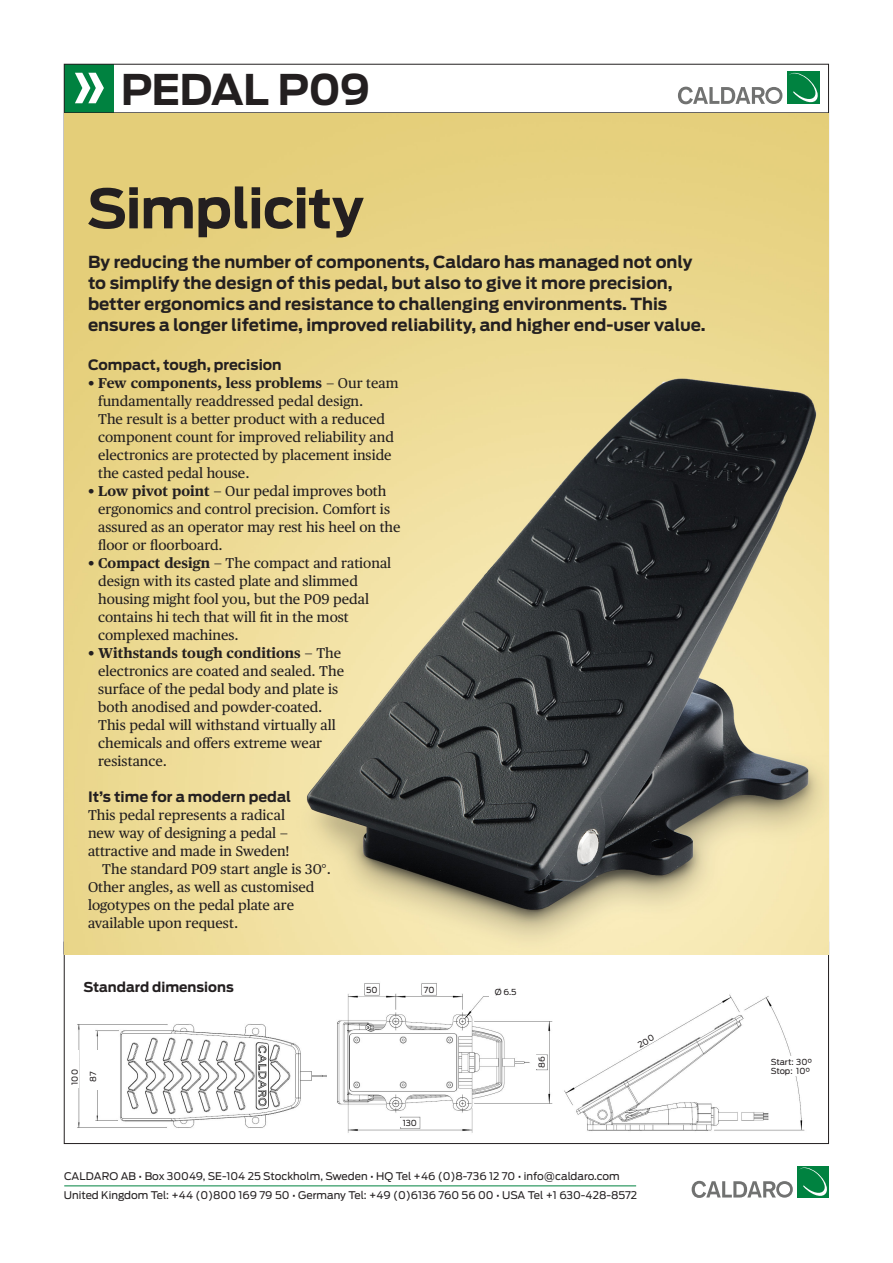
<style>
.page{position:relative;width:893px;height:1263px;background:#fff}
.page>*{position:absolute;margin:0;border:0;box-sizing:border-box;transform-origin:0 0}
.Rubrik_stor{font:54px "Antenna Bold OTW";letter-spacing:-.02em;color:#231f20}
.Rubrik_stor-2{font:54px "Antenna Bold OTW";color:#fff}
.Rubrik_stor-3{font:42px "Antenna Bold OTW";letter-spacing:-.03em;color:#231f20}
.Ingress{font:16.5px/21px "Antenna Bold OTW";color:#231f20}
.Brödtext_u_indr{font:14.25px/18px "Publico Text Sv";color:#231f20}
.Mellanrubrik{font:14.25px "Antenna Bold OTW";color:#231f20}
.Fakta{font:13.5px "Antenna Bold OTW";color:#231f20}
.Fakta-2{font:10.5px "Antenna Regular OTW";color:#231f20}
.Fakta-3{font:8.25px "Antenna Regular OTW";color:#231f20}
.s1{font-weight:700}
</style>
<div class="page">
<div style="left:65px;top:64px;width:49px;height:48px;background:#008240"></div>
<hr style="left:64px;top:1185px;width:572px;height:1px;background:#008240">
<div style="left:797px;top:1166px;width:32px;height:32px;background:#008240"></div>
<svg style="left:799px;top:1167px;width:28px;height:29px"></svg>
<svg style="left:692px;top:1181px;width:101px;height:17px"></svg>
<img style="left:77px;top:1024px;width:249px;height:104px">
<img style="left:337px;top:983px;width:216px;height:150px">
<img style="left:564px;top:994px;width:241px;height:137px">
<hr style="left:64px;top:112px;width:765px;height:1px;background:#231f20">
<div style="left:787px;top:71px;width:33px;height:33px;background:#008240"></div>
<svg style="left:789px;top:72px;width:29px;height:31px"></svg>
<svg style="left:678px;top:87px;width:104px;height:17px"></svg>
<div style="left:71px;top:1066px;width:8px;height:21px;background:#fff"></div>
<div style="left:365px;top:986px;width:13px;height:8px;background:#fff"></div>
<div style="left:423px;top:986px;width:13px;height:8px;background:#fff"></div>
<div style="left:489px;top:988px;width:33px;height:8px;background:#fff"></div>
<div style="left:401px;top:1118px;width:18px;height:9px;background:#fff"></div>
<div style="left:537px;top:1055px;width:9px;height:14px;background:#fff"></div>
<div style="left:769px;top:1056px;width:45px;height:20px;background:#fff"></div>
<div style="left:71px;top:1051px;width:8px;height:17px;background:#fff"></div>
<div style="left:89px;top:1051px;width:8px;height:39px;background:#fff"></div>
<img style="left:64px;top:113px;width:765px;height:841px">
<svg style="left:634px;top:1031px;width:24px;height:20px"></svg>
<p class="Rubrik_stor-2" style="left:68px;top:51px;width:43px">»</p>
<p class="Rubrik_stor-3" style="left:121px;top:64px;width:251px">PEDAL P09</p>
<p class="Rubrik_stor" style="left:87px;top:176px;width:278px">Simplicity</p>
<p class="Ingress" style="left:88px;top:252px;width:619px">By reducing the number of components, Caldaro has managed not only to simplify the design of this pedal, but also to give it more precision, better ergonomics and resistance to challenging environments. This ensures a longer lifetime, improved reliability, and higher end-user value.</p>
<p class="Mellanrubrik" style="left:88px;top:356px;width:195px">Compact, tough, precision</p>
<p class="Brödtext_u_indr" style="left:98px;top:373px;width:302px;text-indent:-10px"><span class="s1">• Few components, less problems</span> – Our team fundamentally readdressed pedal design.<br>The result is a better product with a reduced component count for improved reliability and electronics are protected by placement inside the casted pedal house.</p>
<p class="Brödtext_u_indr" style="left:98px;top:481px;width:304px;text-indent:-10px"><span class="s1">• Low pivot point</span> – Our pedal improves both ergonomics and control precision. Comfort is assured as an operator may rest his heel on the floor or floorboard.</p>
<p class="Brödtext_u_indr" style="left:98px;top:553px;width:295px;text-indent:-10px"><span class="s1">• Compact design</span> – The compact and rational design with its casted plate and slimmed housing might fool you, but the P09 pedal contains hi tech that will fit in the most complexed machines.</p>
<p class="Brödtext_u_indr" style="left:98px;top:643px;width:247px;text-indent:-10px"><span class="s1">• Withstands tough conditions</span> – The electronics are coated and sealed. The surface of the pedal body and plate is both anodised and powder-coated.<br>This pedal will withstand virtually all chemicals and offers extreme wear resistance.</p>
<p class="Mellanrubrik" style="left:88px;top:788px;width:205px">It’s time for a modern pedal</p>
<p class="Brödtext_u_indr" style="left:88px;top:805px;width:203px">This pedal represents a radical new way of designing a pedal – attractive and made in Sweden!</p>
<p class="Brödtext_u_indr" style="left:88px;top:859px;width:244px;text-indent:14px">The standard P09 start angle is 30°.<br>Other angles, as well as customised logotypes on the pedal plate are available upon request.</p>
<p class="Fakta" style="left:83px;top:978px;width:152px">Standard dimensions</p>
<p class="Fakta-3" style="left:70px;top:1085px;width:17px;rotate:-90deg">100</p>
<p class="Fakta-3" style="left:88px;top:1082px;width:12px;rotate:-90deg">87</p>
<p class="Fakta-3" style="left:366px;top:985px;width:13px">50</p>
<p class="Fakta-3" style="left:424px;top:985px;width:12px">70</p>
<p class="Fakta-3" style="left:495px;top:987px;width:23px">Ø 6.5</p>
<p class="Fakta-3" style="left:403px;top:1118px;width:16px">130</p>
<p class="Fakta-3" style="left:537px;top:1068px;width:13px;rotate:-90deg">86</p>
<p class="Fakta-3" style="left:771px;top:1057px;width:43px">Start: 30°</p>
<p class="Fakta-3" style="left:771px;top:1066px;width:41px">Stop: 10°</p>
<p class="Fakta-2" style="left:64px;top:1169px;width:557px">CALDARO AB • Box 30049, SE-104 25 Stockholm, Sweden • HQ Tel +46 (0)8-736 12 70 • info@caldaro.com</p>
<p class="Fakta-2" style="left:64px;top:1189px;width:575px">United Kingdom Tel: +44 (0)800 169 79 50 • Germany Tel: +49 (0)6136 760 56 00 • USA Tel +1 630-428-8572</p>
</div>
